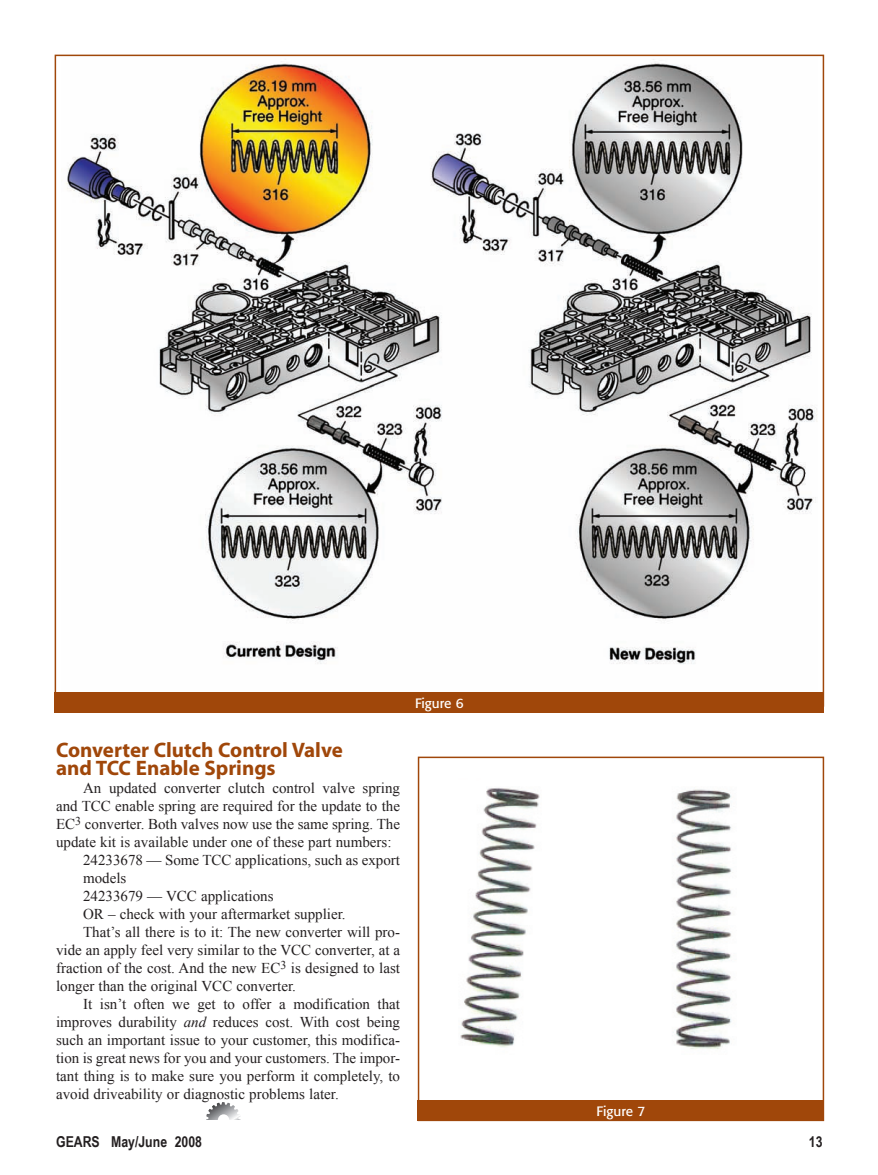
<style>
.page{position:relative;width:878px;height:1175px;background:#fff}
.page>*{position:absolute;margin:0;border:0;box-sizing:border-box;transform-origin:0 0}
.t1{font:700 21px/18px "Myriad";color:#a0470a}
.t2{font:15px "Times New Roman";color:#231f20}
.t3{font:700 15px "Arial Narrow";color:#231f20}
.t4{font:13.5px "Formata";color:#fff}
.s1{font-style:italic}
</style>
<div class="page">
<div style="left:418px;top:757px;width:406px;height:364px;border:2px solid #a0470a"></div>
<div style="left:418px;top:1100px;width:406px;height:21px;background:#a0470a"></div>
<img style="left:66px;top:59px;width:751px;height:605px">
<div style="left:55px;top:692px;width:769px;height:21px;background:#a0470a"></div>
<svg style="left:206px;top:1102px;width:35px;height:18px"></svg>
<img style="left:460px;top:788px;width:272px;height:261px">
<h1 class="t1" style="left:56px;top:741px;width:288px">Converter Clutch Control Valve and TCC Enable Springs</h1>
<p class="t2" style="left:83px;top:779px;width:318px">An updated converter clutch control valve spring</p>
<p class="t2" style="left:56px;top:797px;width:345px">and TCC enable spring are required for the update to the</p>
<p class="t2" style="left:56px;top:815px;width:345px">EC<sup>3</sup> converter. Both valves now use the same spring. The</p>
<p class="t2" style="left:56px;top:833px;width:337px">update kit is available under one of these part numbers:</p>
<p class="t2" style="left:83px;top:851px;width:318px">24233678 — Some TCC applications, such as export</p>
<p class="t2" style="left:83px;top:869px;width:45px">models</p>
<p class="t2" style="left:83px;top:887px;width:192px">24233679 — VCC applications</p>
<p class="t2" style="left:83px;top:905px;width:264px">OR – check with your aftermarket supplier.</p>
<p class="t2" style="left:83px;top:923px;width:318px">That’s all there is to it: The new converter will pro-</p>
<p class="t2" style="left:56px;top:941px;width:345px">vide an apply feel very similar to the VCC converter, at a</p>
<p class="t2" style="left:56px;top:959px;width:345px">fraction of the cost. And the new EC<sup>3</sup> is designed to last</p>
<p class="t2" style="left:56px;top:977px;width:241px">longer than the original VCC converter.</p>
<p class="t2" style="left:83px;top:995px;width:318px">It isn’t often we get to offer a modification that</p>
<p class="t2" style="left:56px;top:1013px;width:345px">improves durability <span class="s1">and</span> reduces cost. With cost being</p>
<p class="t2" style="left:56px;top:1031px;width:345px">such an important issue to your customer, this modifica-</p>
<p class="t2" style="left:56px;top:1049px;width:345px">tion is great news for you and your customers. The impor-</p>
<p class="t2" style="left:56px;top:1067px;width:345px">tant thing is to make sure you perform it completely, to</p>
<p class="t2" style="left:56px;top:1085px;width:284px">avoid driveability or diagnostic problems later.</p>
<p class="t4" style="left:415px;top:695px;width:50px">Figure 6</p>
<p class="t4" style="left:597px;top:1103px;width:50px">Figure 7</p>
<p class="t3" style="left:56px;top:1133px;width:147px">GEARS May/June 2008</p>
<p class="t3" style="left:809px;top:1133px;width:15px">13</p>
</div>
